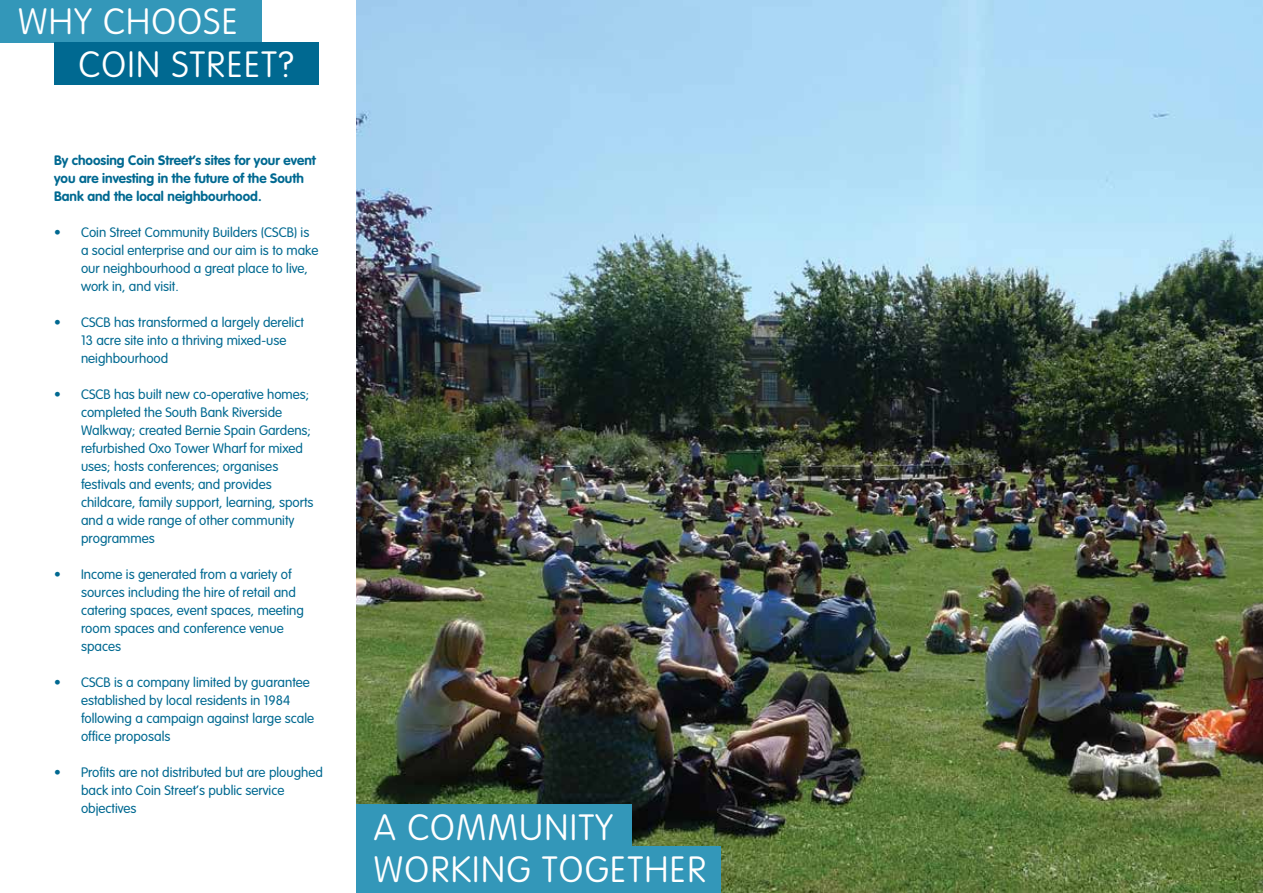
<style>
.page{position:relative;width:1263px;height:893px;background:#fff}
.page>*{position:absolute;margin:0;border:0;box-sizing:border-box;transform-origin:0 0}
.t1{font:100 36px/42px "VAG Rounded";letter-spacing:.04em;color:#fff}
.t2{font:300 13.5px/18px "VAG Rounded";color:#006991}
.t3{font:700 13.5px/18px "VAG Rounded";color:#006991}
</style>
<div class="page">
<img style="left:356px;top:0;width:907px;height:893px">
<div style="left:356px;top:804px;width:275px;height:47px;background:#3397b9"></div>
<div style="left:356px;top:847px;width:365px;height:46px;background:#3397b9"></div>
<div style="left:0;top:0;width:261px;height:43px;background:#3397b9"></div>
<div style="left:54px;top:43px;width:264px;height:42px;background:#006991"></div>
<h1 class="t1" style="left:79px;top:-1px;width:217px;line-height:43.5px;text-indent:-60px">WHY CHOOSE<br>COIN STREET?</h1>
<p class="t3" style="left:54px;top:151px;width:263px">By choosing Coin Street’s sites for your event you are investing in the future of the South<br>Bank and the local neighbourhood.</p>
<p class="t2" style="left:81px;top:223px;width:239px;text-indent:-27px">• Coin Street Community Builders (CSCB) is a social enterprise and our aim is to make our neighbourhood a great place to live, work in, and visit.</p>
<p class="t2" style="left:81px;top:313px;width:224px;text-indent:-27px">• CSCB has transformed a largely derelict<br>13 acre site into a thriving mixed-use neighbourhood</p>
<p class="t2" style="left:81px;top:385px;width:234px;text-indent:-27px">• CSCB has built new co-operative homes; completed the South Bank Riverside Walkway; created Bernie Spain Gardens; refurbished Oxo Tower Wharf for mixed uses; hosts conferences; organises festivals and events; and provides childcare, family support, learning, sports and a wide range of other community programmes</p>
<p class="t2" style="left:81px;top:565px;width:224px;text-indent:-27px">• Income is generated from a variety of sources including the hire of retail and catering spaces, event spaces, meeting room spaces and conference venue spaces</p>
<p class="t2" style="left:81px;top:673px;width:235px;text-indent:-27px">• CSCB is a company limited by guarantee established by local residents in 1984 following a campaign against large scale office proposals</p>
<p class="t2" style="left:81px;top:763px;width:244px;text-indent:-27px">• Profits are not distributed but are ploughed back into Coin Street’s public service objectives</p>
<h1 class="t1" style="left:374px;top:807px;width:334px">A COMMUNITY<br>WORKING TOGETHER</h1>
</div>
